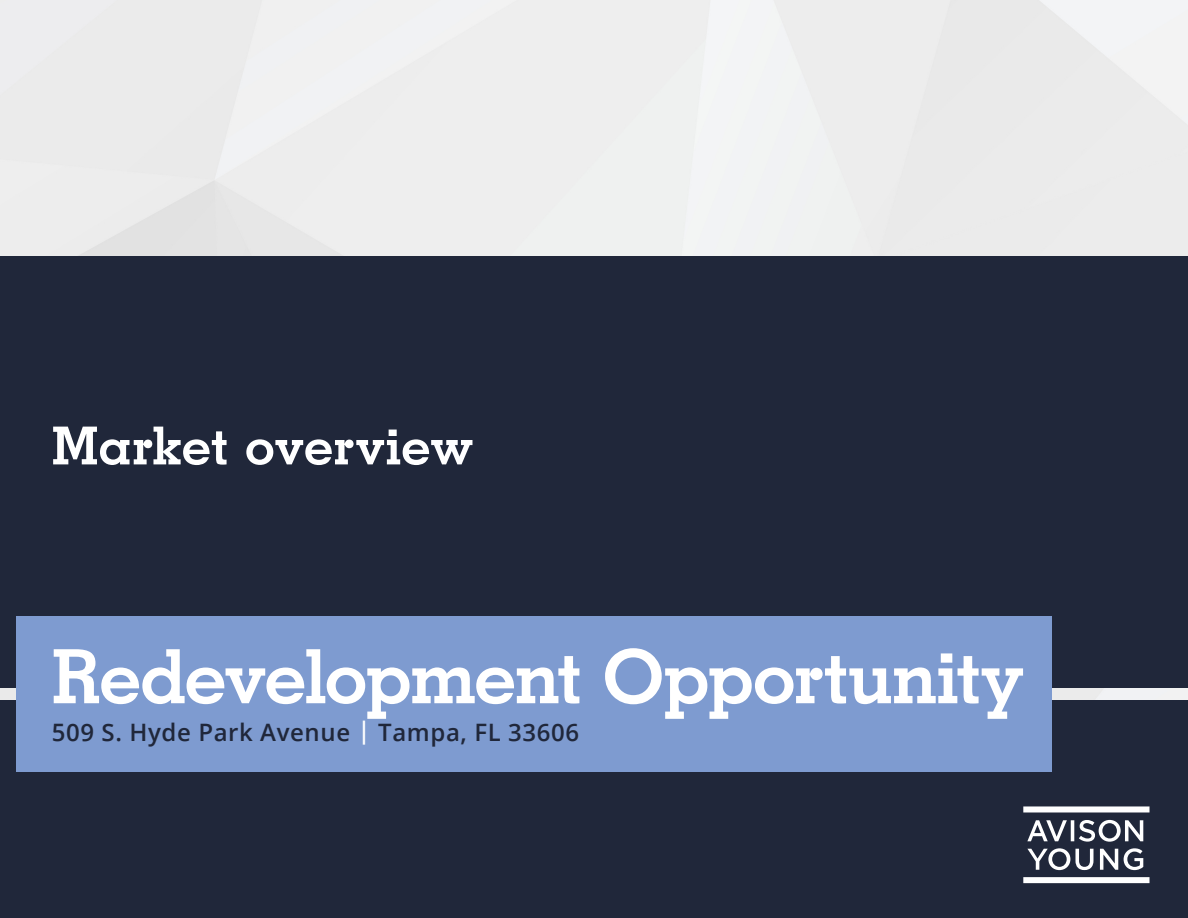
<style>
.page{position:relative;width:1188px;height:918px;background:#fff}
.page>*{position:absolute;margin:0;border:0;box-sizing:border-box;transform-origin:0 0}
.t1{font:700 75px "Geometric Slab 703 BT";letter-spacing:-.015em;color:#fff}
.t2{font:700 52.5px "Geometric Slab 703 BT";letter-spacing:.005em;color:#fff}
.t3{font:600 24px "Open Sans";letter-spacing:.025em;color:#20273a}
.s1{color:#fff}
</style>
<div class="page">
<div style="left:0;top:256px;width:1188px;height:432px;background:#20273a"></div>
<div style="left:0;top:700px;width:1188px;height:218px;background:#20273a"></div>
<div style="left:16px;top:617px;width:1036px;height:155px;background:#7e9bd0"></div>
<svg style="left:1024px;top:806px;width:125px;height:6px"></svg>
<svg style="left:1024px;top:877px;width:125px;height:6px"></svg>
<svg style="left:1027px;top:819px;width:116px;height:51px"></svg>
<p class="t2" style="left:52px;top:414px;width:422px">Market overview</p>
<h1 class="t1" style="left:52px;top:631px;width:973px">Redevelopment Opportunity</h1>
<p class="t3" style="left:52px;top:716px;width:529px">509 S. Hyde Park Avenue <span class="s1">|</span> Tampa, FL 33606</p>
</div>
